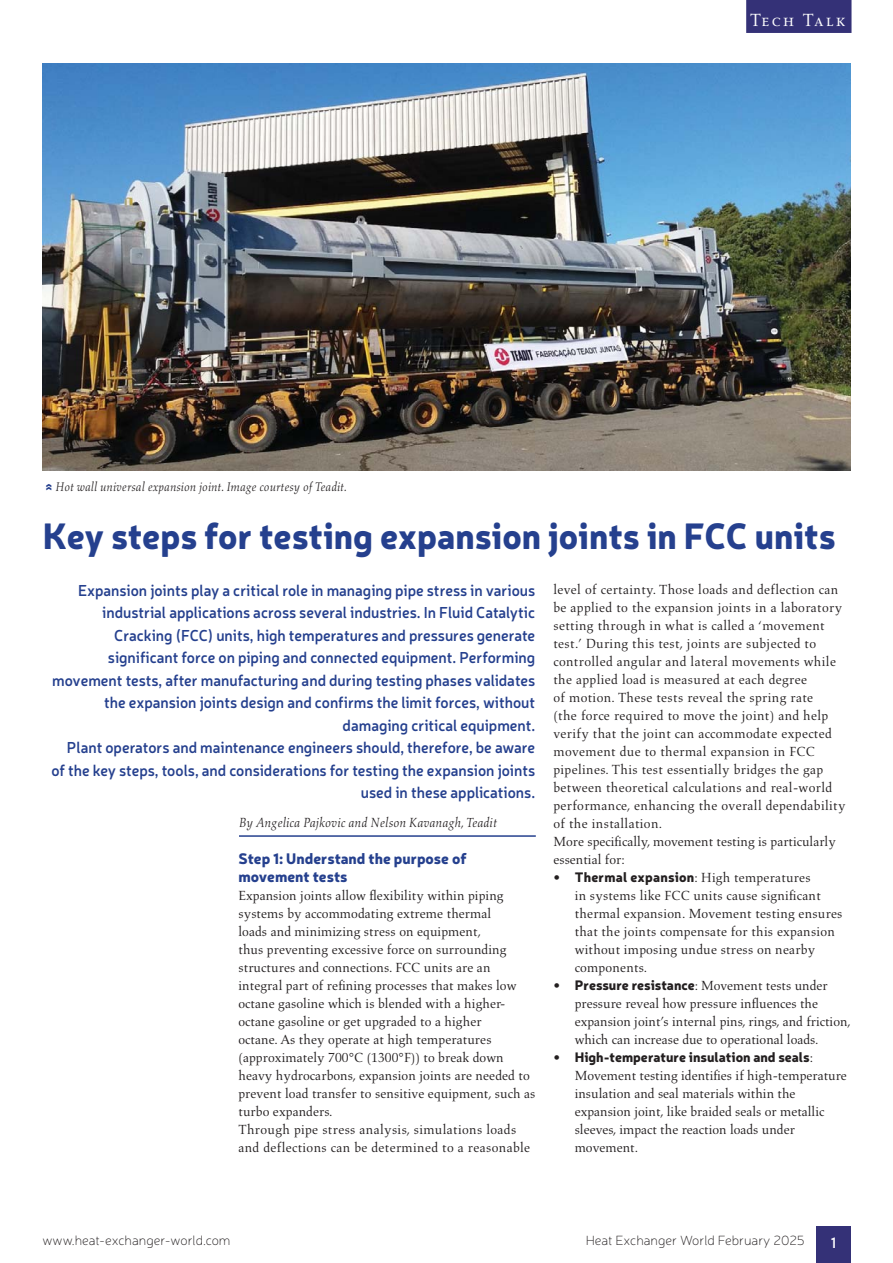
<style>
.page{position:relative;width:893px;height:1263px;background:#fff}
.page>*{position:absolute;margin:0;border:0;box-sizing:border-box;transform-origin:0 0}
.t1{font:900 36px "Neris";color:#25408e}
.t2{font:18px "Aldus Roman SC";letter-spacing:.13em;color:#fff}
.t3{font:600 15.75px/22.5px "Neris";color:#25408e;text-align:right;scale:.95 1}
.t4{font:900 15px/18px "Neris";color:#25408e}
.t5{font:600 15px "Neris";color:#fff}
.t6{font:13.5px/18px "Aldus";letter-spacing:.005em;color:#231f20}
.t7{font:13.5px/18px "Aldus";letter-spacing:.025em;color:#231f20}
.t8{font:100 13.5px "Neris";color:#231f20}
.t9{font:italic 13.5px "Aldus";color:#231f20;scale:.9 1}
.t10{font:900 13.5px "Neris";color:#231f20}
.t11{font:italic 12.75px "Aldus";color:#231f20;scale:.9 1}
.s1{font-family:"Neris";font-weight:900}
.s2{font-family:"Aldus";font-weight:400}
</style>
<div class="page">
<div style="left:816px;top:1227px;width:34px;height:36px;background:#343177"></div>
<div style="left:746px;top:0;width:105px;height:33px;background:#343177"></div>
<hr style="left:239px;top:835px;width:297px;height:2px;background:#25408e">
<img style="left:43px;top:64px;width:808px;height:407px">
<p class="t11" style="left:56px;top:482px;width:325px">Hot wall universal expansion joint. Image courtesy of Teadit.</p>
<h2 class="t2" style="left:750px;top:12px;width:96px">Tech Talk</h2>
<h1 class="t1" style="left:43px;top:519px;width:794px">Key steps for testing expansion joints in FCC units</h1>
<p class="t3" style="left:51px;top:580px;width:511px">Expansion joints play a critical role in managing pipe stress in various industrial applications across several industries. In Fluid Catalytic Cracking (FCC) units, high temperatures and pressures generate significant force on piping and connected equipment. Performing movement tests, after manufacturing and during testing phases validates the expansion joints design and confirms the limit forces, without damaging critical equipment.<br>Plant operators and maintenance engineers should, therefore, be aware of the key steps, tools, and considerations for testing the expansion joints used in these applications.</p>
<p class="t9" style="left:239px;top:816px;width:288px">By Angelica Pajkovic and Nelson Kavanagh, Teadit</p>
<p class="t7" style="left:553px;top:582px;width:294px">level of certainty. Those loads and deflection can be applied to the expansion joints in a laboratory setting through in what is called a ‘movement test.’ During this test, joints are subjected to controlled angular and lateral movements while the applied load is measured at each degree<br>of motion. These tests reveal the spring rate<br>(the force required to move the joint) and help verify that the joint can accommodate expected movement due to thermal expansion in FCC pipelines. This test essentially bridges the gap between theoretical calculations and real-world performance, enhancing the overall dependability of the installation.<br>More specifically, movement testing is particularly essential for:</p>
<p class="t6" style="left:575px;top:870px;width:269px;text-indent:-21px">• <span class="s1">Thermal expansion</span>: High temperatures<br>in systems like FCC units cause significant thermal expansion. Movement testing ensures that the joints compensate for this expansion without imposing undue stress on nearby components.</p>
<p class="t6" style="left:575px;top:978px;width:278px;text-indent:-21px">• <span class="s1">Pressure resistance</span>: Movement tests under pressure reveal how pressure influences the expansion joint’s internal pins, rings, and friction, which can increase due to operational loads.</p>
<p class="t10" style="left:553px;top:1051px;width:261px"><span class="s2">•</span> High-temperature insulation and seals<span class="s2">:</span></p>
<p class="t6" style="left:575px;top:1067px;width:274px">Movement testing identifies if high-temperature insulation and seal materials within the expansion joint, like braided seals or metallic sleeves, impact the reaction loads under movement.</p>
<p class="t4" style="left:238px;top:850px;width:230px">Step 1: Understand the purpose of movement tests</p>
<p class="t6" style="left:238px;top:888px;width:298px">Expansion joints allow flexibility within piping systems by accommodating extreme thermal<br>loads and minimizing stress on equipment,<br>thus preventing excessive force on surrounding structures and connections. FCC units are an integral part of refining processes that makes low octane gasoline which is blended with a higher&shy;octane gasoline or get upgraded to a higher<br>octane. As they operate at high temperatures (approximately 700°C (1300°F)) to break down heavy hydrocarbons, expansion joints are needed to prevent load transfer to sensitive equipment, such as turbo expanders.<br>Through pipe stress analysis, simulations loads and deflections can be determined to a reasonable</p>
<p class="t8" style="left:43px;top:1235px;width:190px">www.heat-exchanger-world.com</p>
<p class="t8" style="left:586px;top:1235px;width:221px">Heat Exchanger World February 2025</p>
<p class="t5" style="left:831px;top:1237px;width:7px">1</p>
</div>
